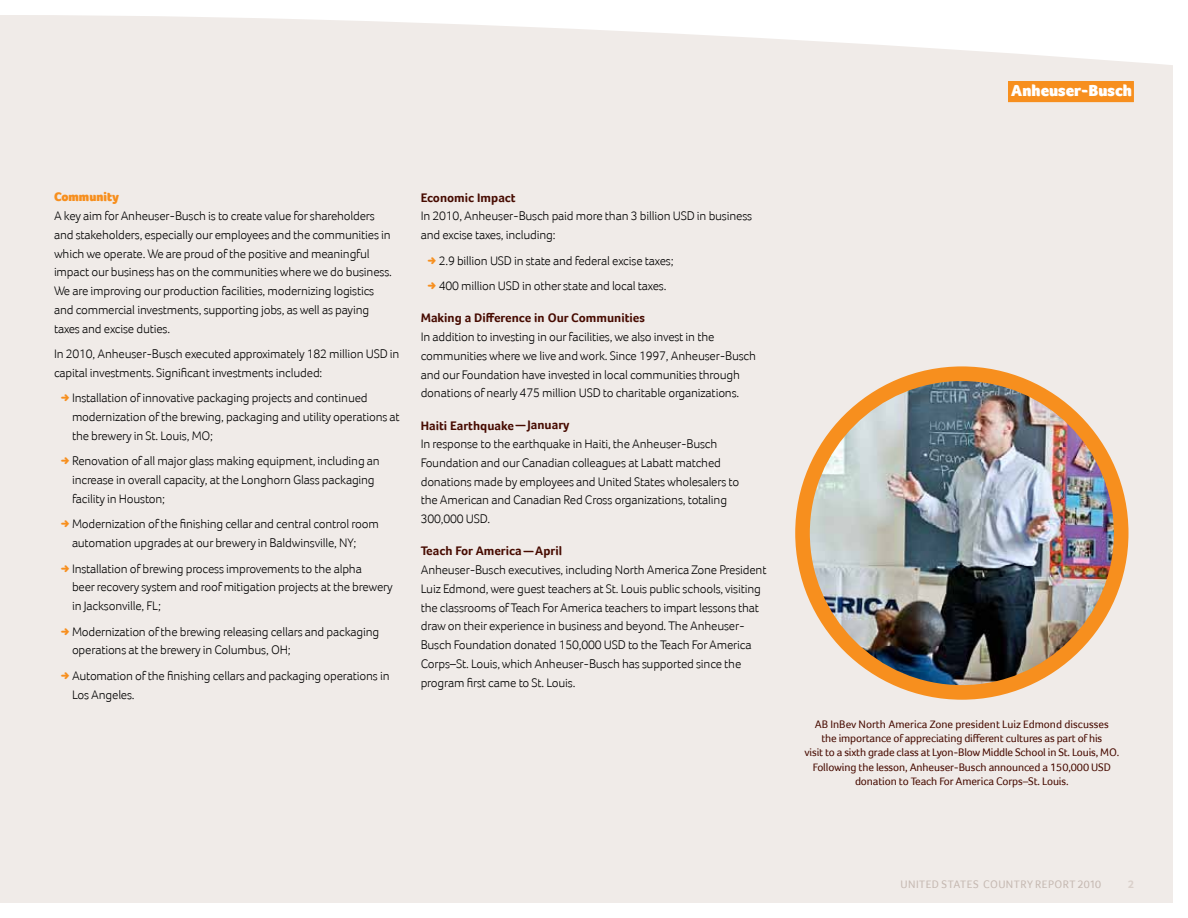
<style>
.page{position:relative;width:1188px;height:918px;background:#fff}
.page>*{position:absolute;margin:0;border:0;box-sizing:border-box;transform-origin:0 0}
.t1{font:900 16.5px "Foco";color:#fff}
.t2{font:300 12.75px/18.8px "Foco";letter-spacing:-.015em;color:#000}
.t3{font:700 12.75px "Foco";color:#460a00}
.t4{font:900 12.75px "Foco";color:#f78f1e}
.t5{font:11.25px/14.2px "Foco";letter-spacing:-.015em;color:#460a00;text-align:center}
.t6{font:11.25px "Foco";letter-spacing:.04em;color:#c5b8b1}
.t7{font:700 11.25px "Foco";color:#dad0ca}
</style>
<div class="page">
<div style="left:0;top:15px;width:1173px;height:888px;background:#f0ebe8"></div>
<div style="left:1008px;top:81px;width:126px;height:21px;background:#f78f1e"></div>
<div style="left:795px;top:366px;width:333px;height:334px;background:#f78f1e;border-radius:50%"></div>
<img style="left:810px;top:381px;width:304px;height:304px;border-radius:152px">
<svg style="left:61px;top:395px;width:8px;height:7px"></svg>
<svg style="left:61px;top:458px;width:8px;height:7px"></svg>
<svg style="left:61px;top:521px;width:8px;height:7px"></svg>
<svg style="left:61px;top:565px;width:8px;height:7px"></svg>
<svg style="left:61px;top:628px;width:8px;height:7px"></svg>
<svg style="left:61px;top:672px;width:8px;height:7px"></svg>
<svg style="left:428px;top:257px;width:8px;height:7px"></svg>
<svg style="left:428px;top:282px;width:8px;height:7px"></svg>
<p class="t1" style="left:1011px;top:81px;width:122px">Anheuser-Busch</p>
<p class="t4" style="left:54px;top:190px;width:67px">Community</p>
<p class="t2" style="left:54px;top:206px;width:339px">A key aim for Anheuser-Busch is to create value for shareholders and stakeholders, especially our employees and the communities in which we operate. We are proud of the positive and meaningful impact our business has on the communities where we do business.<br>We are improving our production facilities, modernizing logistics and commercial investments, supporting jobs, as well as paying taxes and excise duties.</p>
<p class="t2" style="left:54px;top:344px;width:347px">In 2010, Anheuser-Busch executed approximately 182 million USD in capital investments. Significant investments included:</p>
<p class="t2" style="left:72px;top:389px;width:329px">Installation of innovative packaging projects and continued modernization of the brewing, packaging and utility operations at the brewery in St. Louis, MO;</p>
<p class="t2" style="left:72px;top:452px;width:309px">Renovation of all major glass making equipment, including an increase in overall capacity, at the Longhorn Glass packaging facility in Houston;</p>
<p class="t2" style="left:72px;top:515px;width:308px">Modernization of the finishing cellar and central control room automation upgrades at our brewery in Baldwinsville, NY;</p>
<p class="t2" style="left:72px;top:559px;width:322px">Installation of brewing process improvements to the alpha<br>beer recovery system and roof mitigation projects at the brewery in Jacksonville, FL;</p>
<p class="t2" style="left:72px;top:622px;width:309px">Modernization of the brewing releasing cellars and packaging operations at the brewery in Columbus, OH;</p>
<p class="t2" style="left:72px;top:666px;width:319px">Automation of the finishing cellars and packaging operations in<br>Los Angeles.</p>
<p class="t3" style="left:421px;top:190px;width:97px">Economic Impact</p>
<p class="t2" style="left:421px;top:207px;width:333px">In 2010, Anheuser-Busch paid more than 3 billion USD in business and excise taxes, including:</p>
<p class="t2" style="left:439px;top:247px;width:236px;line-height:25.5px">2.9 billion USD in state and federal excise taxes;<br>400 million USD in other state and local taxes.</p>
<p class="t3" style="left:421px;top:310px;width:226px">Making a Difference in Our Communities</p>
<p class="t2" style="left:421px;top:327px;width:337px">In addition to investing in our facilities, we also invest in the communities where we live and work. Since 1997, Anheuser-Busch and our Foundation have invested in local communities through donations of nearly 475 million USD to charitable organizations.</p>
<p class="t3" style="left:421px;top:418px;width:150px">Haiti Earthquake—January</p>
<p class="t2" style="left:421px;top:434px;width:320px">In response to the earthquake in Haiti, the Anheuser-Busch Foundation and our Canadian colleagues at Labatt matched donations made by employees and United States wholesalers to the American and Canadian Red Cross organizations, totaling 300,000 USD.</p>
<p class="t3" style="left:421px;top:544px;width:143px">Teach For America— April</p>
<p class="t2" style="left:421px;top:560px;width:347px">Anheuser-Busch executives, including North America Zone President Luiz Edmond, were guest teachers at St. Louis public schools, visiting the classrooms of Teach For America teachers to impart lessons that draw on their experience in business and beyond. The Anheuser-Busch Foundation donated 150,000 USD to the Teach For America Corps–St. Louis, which Anheuser-Busch has supported since the program first came to St. Louis.</p>
<p class="t5" style="left:804px;top:717px;width:316px">AB InBev North America Zone president Luiz Edmond discusses<br>the importance of appreciating different cultures as part of his<br>visit to a sixth grade class at Lyon-Blow Middle School in St. Louis, MO.<br>Following the lesson, Anheuser-Busch announced a 150,000 USD donation to Teach For America Corps–St. Louis.</p>
<p class="t6" style="left:901px;top:878px;width:202px">UNITED STATES COUNTRY REPORT 2010</p>
<p class="t7" style="left:1128px;top:878px;width:7px">2</p>
</div>
